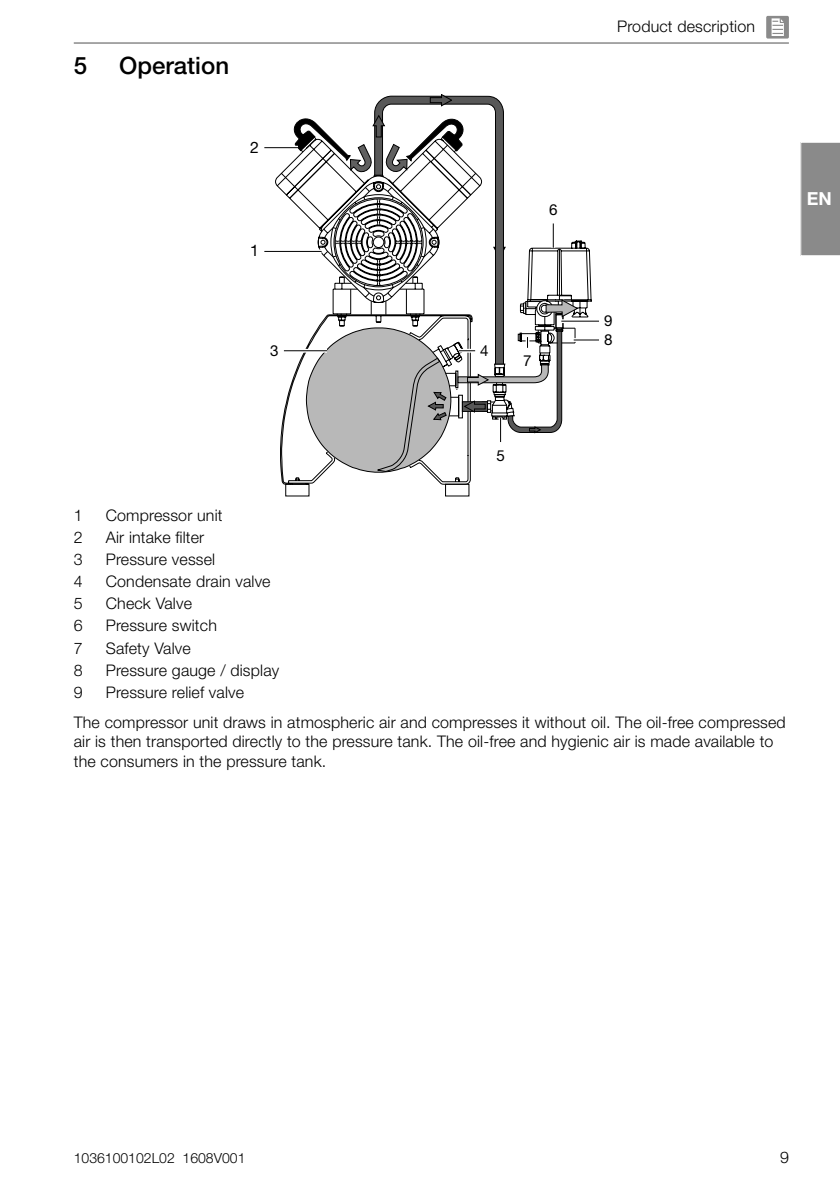
<style>
.page{position:relative;width:840px;height:1191px;background:#fff}
.page>*{position:absolute;margin:0;border:0;box-sizing:border-box;transform-origin:0 0}
.T1_1{font:500 24px "Helvetica Neue LT Pro";color:#000}
.Sprache{font:700 18px "Helvetica Neue LT Pro";color:#fff}
.Fliesz{font:300 16px/19.2px "Helvetica Neue LT Pro";letter-spacing:.01em;color:#000}
.Legende{font:300 16px "Helvetica Neue LT Pro";letter-spacing:.01em;color:#000}
.Legende_Abstand{font:300 16px "Helvetica Neue LT Pro";letter-spacing:.01em;color:#000}
.Kolumnentitel{font:300 16px "Helvetica Neue LT Pro";letter-spacing:.01em;color:#000}
.t1{font:15.8px "Helvetica Neue LT Pro";color:#000}
.t2{font:15.2px "Helvetica Neue LT Pro";color:#000}
.t3{font:300 14px "Helvetica Neue LT Pro";color:#000}
</style>
<div class="page">
<hr style="left:74px;top:42px;width:714px;height:2px;background:#8a8a8a">
<hr style="left:264px;top:147px;width:34px;height:1px;background:#000">
<hr style="left:264px;top:251px;width:57px;height:1px;background:#000">
<svg style="left:274px;top:94px;width:324px;height:391px"></svg>
<div style="left:765px;top:16px;width:23px;height:23px;background:#8a8a8a;border-radius:2px"></div>
<svg style="left:771px;top:18px;width:13px;height:18px"></svg>
<div style="left:800px;top:142px;width:39px;height:114px;background:#8a8a8a"></div>
<p class="T1_1" style="left:74px;top:51px;width:15px">5</p>
<p class="T1_1" style="left:119px;top:51px;width:111px">Operation</p>
<p class="t1" style="left:250px;top:138px;width:10px">2</p>
<p class="t1" style="left:250px;top:241px;width:10px">1</p>
<p class="t2" style="left:270px;top:341px;width:10px">3</p>
<p class="t2" style="left:480px;top:341px;width:10px">4</p>
<p class="t2" style="left:548px;top:201px;width:10px">6</p>
<p class="t2" style="left:523px;top:352px;width:10px">7</p>
<p class="Kolumnentitel" style="left:616px;top:17px;width:139px">Product description</p>
<p class="t2" style="left:603px;top:311px;width:10px">9</p>
<p class="t2" style="left:603px;top:330px;width:10px">8</p>
<p class="Sprache" style="left:806px;top:188px;width:27px">EN</p>
<p class="t2" style="left:496px;top:446px;width:10px">5</p>
<p class="Legende" style="left:74px;top:506px;width:10px">1</p>
<p class="Legende" style="left:106px;top:506px;width:118px">Compressor unit</p>
<p class="Legende" style="left:74px;top:528px;width:10px">2</p>
<p class="Legende" style="left:106px;top:528px;width:100px">Air intake filter</p>
<p class="Legende" style="left:74px;top:550px;width:10px">3</p>
<p class="Legende" style="left:106px;top:550px;width:111px">Pressure vessel</p>
<p class="Legende" style="left:74px;top:572px;width:10px">4</p>
<p class="Legende" style="left:106px;top:572px;width:166px">Condensate drain valve</p>
<p class="Legende" style="left:74px;top:594px;width:10px">5</p>
<p class="Legende" style="left:106px;top:594px;width:88px">Check Valve</p>
<p class="Legende" style="left:74px;top:616px;width:10px">6</p>
<p class="Legende" style="left:106px;top:616px;width:113px">Pressure switch</p>
<p class="Legende" style="left:74px;top:638px;width:10px">7</p>
<p class="Legende" style="left:106px;top:638px;width:86px">Safety Valve</p>
<p class="Legende" style="left:74px;top:660px;width:10px">8</p>
<p class="Legende" style="left:106px;top:660px;width:175px">Pressure gauge / display</p>
<p class="Legende_Abstand" style="left:74px;top:682px;width:10px">9</p>
<p class="Legende_Abstand" style="left:106px;top:682px;width:140px">Pressure relief valve</p>
<p class="Fliesz" style="left:74px;top:712px;width:713px">The compressor unit draws in atmospheric air and compresses it without oil. The oil-free compressed air is then transported directly to the pressure tank. The oil-free and hygienic air is made available to the consumers in the pressure tank.</p>
<p class="t3" style="left:74px;top:1149px;width:173px">1036100102L02 1608V001</p>
<p class="Fliesz" style="left:779px;top:1147px;width:10px">9</p>
</div>
